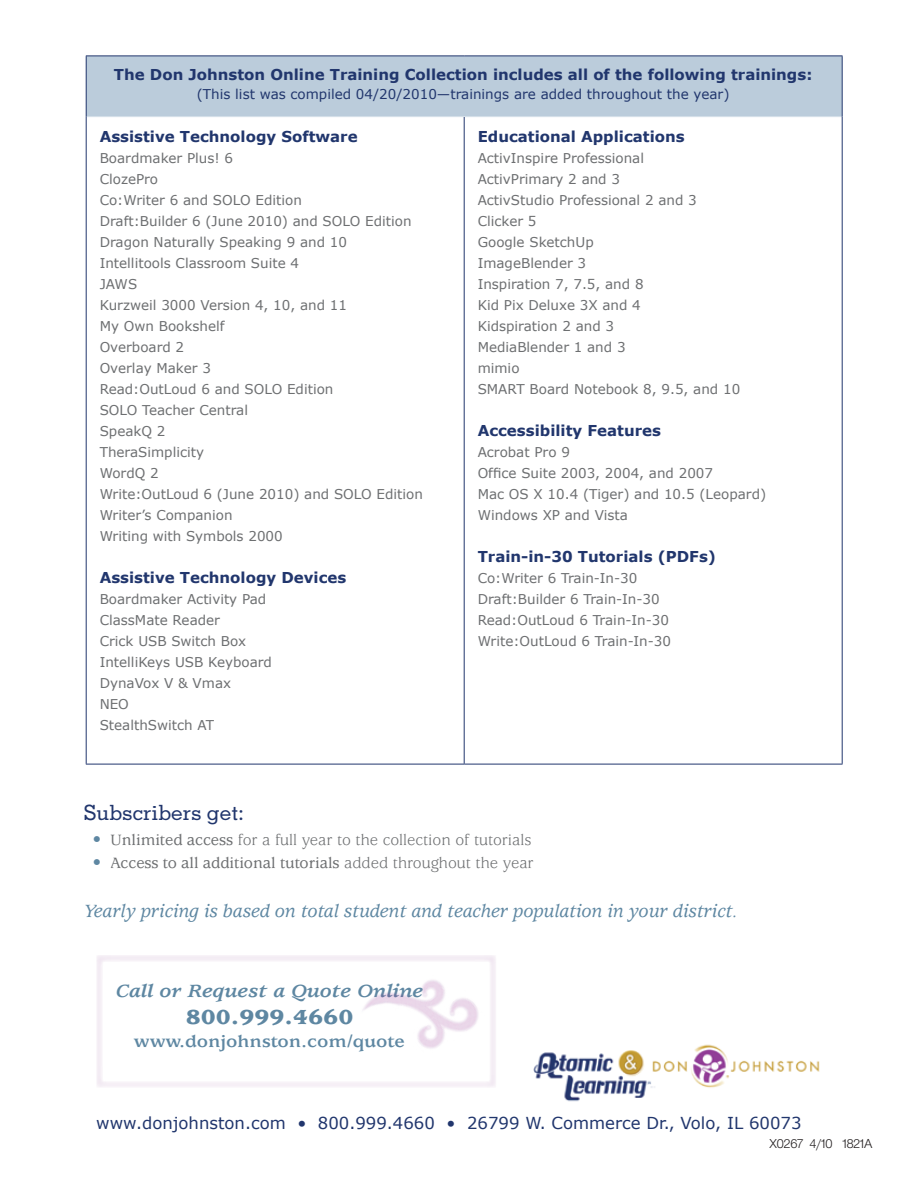
<style>
.page{position:relative;width:918px;height:1188px;background:#fff}
.page>*{position:absolute;margin:0;border:0;box-sizing:border-box;transform-origin:0 0}
.t1{font:900 22.5px "Usherwood";color:#5e87a2;scale:1.13 1}
.t2{font:500 21px "Memphis";color:#21366d}
.t3{font:italic 500 19.5px "Usherwood";color:#5e87a2}
.t4{font:italic 700 19.5px "Usherwood";color:#5e87a2;scale:1.13 1}
.t5{font:700 18px "Usherwood";color:#5e87a2;scale:1.13 1}
.t6{font:16.5px "Verdana";color:#21366d}
.t7{font:16.5px "Usherwood";color:#6d6f71}
.t8{font:500 16.5px "Usherwood";color:#6d6f71}
.t9{font:700 15px "Verdana";color:#21366d}
.t10{font:13.5px/21px "Verdana";color:#6d6f71}
.t11{font:13.5px "Verdana";color:#21366d}
.t12{font:13.5px "Nimbus San Nov D";color:#231f20}
.s1{color:#5e87a2}
.s2{font-weight:500}
.s3{font-weight:400;color:#5e87a2}
.s4{font-weight:400}
</style>
<div class="page">
<div style="left:86px;top:56px;width:756px;height:61px;background:#bbccdb"></div>
<svg style="left:87px;top:117px;width:755px;height:647px"></svg>
<hr style="left:87px;top:116px;width:377px;height:1px;background:#d5dfe8">
<hr style="left:464px;top:116px;width:378px;height:1px;background:#d5dfe8">
<hr style="left:86px;top:56px;width:378px;height:1px;background:#21366d">
<hr style="left:86px;top:56px;width:1px;height:61px;background:#21366d">
<hr style="left:464px;top:56px;width:379px;height:1px;background:#21366d">
<hr style="left:842px;top:56px;width:1px;height:61px;background:#21366d">
<hr style="left:86px;top:117px;width:1px;height:647px;background:#21366d">
<hr style="left:86px;top:764px;width:378px;height:1px;background:#21366d">
<hr style="left:464px;top:117px;width:1px;height:647px;background:#21366d">
<hr style="left:842px;top:117px;width:1px;height:647px;background:#21366d">
<hr style="left:464px;top:764px;width:379px;height:1px;background:#21366d">
<img style="left:533px;top:1044px;width:287px;height:58px">
<img style="left:341px;top:955px;width:155px;height:132px">
<p class="t9" style="left:114px;top:65px;width:700px">The Don Johnston Online Training Collection includes all of the following trainings:</p>
<p class="t11" style="left:197px;top:86px;width:534px">(This list was compiled 04/20/2010—trainings are added throughout the year)</p>
<p class="t9" style="left:100px;top:126px;width:260px">Assistive Technology Software</p>
<p class="t10" style="left:100px;top:147px;width:325px">Boardmaker Plus! 6<br>ClozePro<br>Co:Writer 6 and SOLO Edition<br>Draft:Builder 6 (June 2010) and SOLO Edition<br>Dragon Naturally Speaking 9 and 10<br>Intellitools Classroom Suite 4<br>JAWS<br>Kurzweil 3000 Version 4, 10, and 11<br>My Own Bookshelf<br>Overboard 2<br>Overlay Maker 3<br>Read:OutLoud 6 and SOLO Edition<br>SOLO Teacher Central<br>SpeakQ 2<br>TheraSimplicity<br>WordQ 2<br>Write:OutLoud 6 (June 2010) and SOLO Edition<br>Writer’s Companion<br>Writing with Symbols 2000</p>
<p class="t9" style="left:100px;top:567px;width:248px">Assistive Technology Devices</p>
<p class="t10" style="left:100px;top:588px;width:174px">Boardmaker Activity Pad<br>ClassMate Reader<br>Crick USB Switch Box<br>IntelliKeys USB Keyboard<br>DynaVox V &amp; Vmax<br>NEO<br>StealthSwitch AT</p>
<p class="t9" style="left:478px;top:126px;width:209px">Educational Applications</p>
<p class="t10" style="left:478px;top:147px;width:264px">ActivInspire Professional<br>ActivPrimary 2 and 3<br>ActivStudio Professional 2 and 3<br>Clicker 5<br>Google SketchUp<br>ImageBlender 3<br>Inspiration 7, 7.5, and 8<br>Kid Pix Deluxe 3X and 4<br>Kidspiration 2 and 3<br>MediaBlender 1 and 3<br>mimio<br>SMART Board Notebook 8, 9.5, and 10</p>
<p class="t9" style="left:478px;top:420px;width:185px">Accessibility Features</p>
<p class="t10" style="left:478px;top:441px;width:290px">Acrobat Pro 9<br>Office Suite 2003, 2004, and 2007<br>Mac OS X 10.4 (Tiger) and 10.5 (Leopard)<br>Windows XP and Vista</p>
<p class="t9" style="left:478px;top:546px;width:240px">Train-in-30 Tutorials (PDFs)</p>
<p class="t10" style="left:478px;top:567px;width:195px">Co:Writer 6 Train-In-30<br>Draft:Builder 6 Train-In-30<br>Read:OutLoud 6 Train-In-30<br>Write:OutLoud 6 Train-In-30</p>
<h2 class="t2" style="left:84px;top:799px;width:161px">Subscribers get:</h2>
<p class="t7" style="left:93px;top:831px;width:440px"><span class="s1">•</span> <span class="s2">Unlimited access</span> for a full year to the collection of tutorials</p>
<p class="t8" style="left:93px;top:853px;width:442px"><span class="s3">•</span> Access to all additional tutorials <span class="s4">added throughout the year</span></p>
<h3 class="t3" style="left:84px;top:901px;width:655px">Yearly pricing is based on total student and teacher population in your district.</h3>
<h3 class="t4" style="left:116px;top:981px;width:273px">Call or Request a Quote Online</h3>
<h1 class="t1" style="left:186px;top:1005px;width:150px">800.999.4660</h1>
<h3 class="t5" style="left:134px;top:1031px;width:242px">www.donjohnston.com/quote</h3>
<p class="t6" style="left:96px;top:1113px;width:707px">www.donjohnston.com • 800.999.4660 • 26799 W. Commerce Dr., Volo, IL 60073</p>
<p class="t12" style="left:769px;top:1136px;width:105px">X0267 4/10 1821A</p>
</div>
